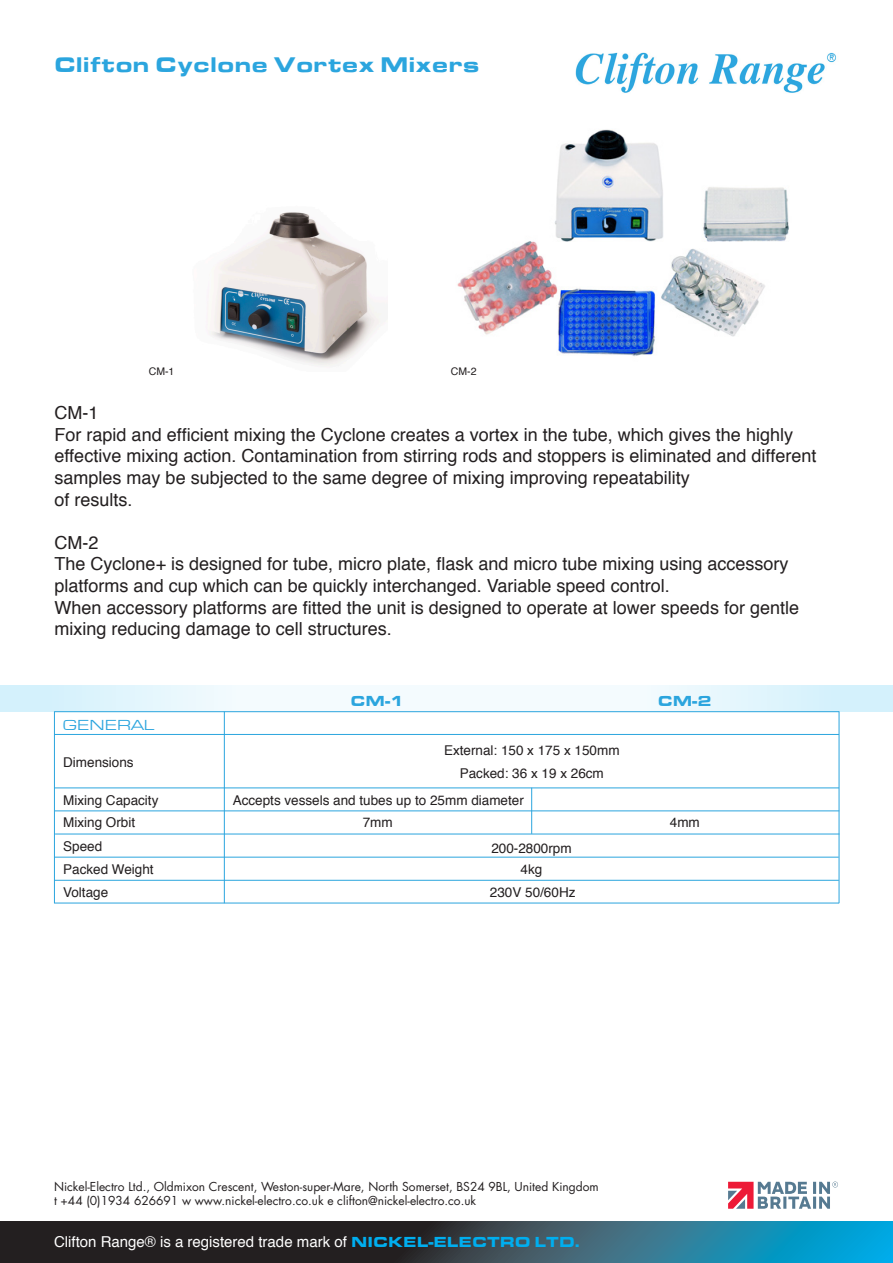
<style>
.page{position:relative;width:893px;height:1263px;background:#fff}
.page>*{position:absolute;margin:0;border:0;box-sizing:border-box;transform-origin:0 0}
.t1{font:900 21.9px "Eurostile Extended";color:#2ba5de}
.t2{font:18px/21.6px "Helvetica";color:#231f20}
.t3{font:15px "Helvetica";color:#fff}
.t4{font:900 15px "Eurostile Extended";color:#2ba5de}
.t5{font:15px "Eurostile Extended";color:#2ba5de}
.t6{font:13.5px "Helvetica";color:#231f20}
.t7{font:12px "Futura LT";color:#231f20}
.t8{font:10.5px "Helvetica";color:#231f20}
.s1{font-family:"Eurostile Extended";font-weight:900;color:#00aeef}
</style>
<div class="page">
<div style="left:0;top:685px;width:457px;height:27px;background:linear-gradient(to right,#d5f1fc,#fff)"></div>
<div style="left:424px;top:685px;width:469px;height:27px;background:linear-gradient(to right,#fdfeff,#d6f1fc)"></div>
<img style="left:575px;top:52px;width:261px;height:41px">
<hr style="left:54px;top:734px;width:785px;height:1px;background:#2ba5de">
<hr style="left:54px;top:711px;width:785px;height:1px;background:#2ba5de">
<hr style="left:54px;top:788px;width:785px;height:1px;background:#2ba5de">
<hr style="left:54px;top:880px;width:785px;height:1px;background:#2ba5de">
<hr style="left:55px;top:834px;width:784px;height:1px;background:#2ba5de">
<hr style="left:54px;top:857px;width:785px;height:1px;background:#2ba5de">
<hr style="left:55px;top:811px;width:784px;height:1px;background:#2ba5de">
<hr style="left:54px;top:903px;width:785px;height:1px;background:#2ba5de">
<hr style="left:224px;top:711px;width:1px;height:192px;background:#2ba5de">
<hr style="left:531px;top:788px;width:1px;height:46px;background:#2ba5de">
<hr style="left:54px;top:711px;width:1px;height:192px;background:#2ba5de">
<hr style="left:839px;top:711px;width:1px;height:192px;background:#2ba5de">
<img style="left:211px;top:212px;width:177px;height:154px">
<img style="left:457px;top:129px;width:332px;height:227px">
<svg style="left:728px;top:1181px;width:110px;height:28px"></svg>
<svg style="left:0;top:1222px;width:893px;height:41px;background:#264c5b"></svg>
<p class="t1" style="left:54px;top:52px;width:427px">Clifton Cyclone Vortex Mixers</p>
<p class="t8" style="left:149px;top:363px;width:27px">CM-1</p>
<p class="t8" style="left:451px;top:363px;width:27px">CM-2</p>
<p class="t2" style="left:55px;top:403px;width:45px">CM-1</p>
<p class="t2" style="left:55px;top:424px;width:763px">For rapid and efficient mixing the Cyclone creates a vortex in the tube, which gives the highly effective mixing action. Contamination from stirring rods and stoppers is eliminated and different samples may be subjected to the same degree of mixing improving repeatability</p>
<p class="t2" style="left:55px;top:489px;width:80px">of results.</p>
<p class="t2" style="left:55px;top:532px;width:45px">CM-2</p>
<p class="t2" style="left:55px;top:554px;width:735px">The Cyclone+ is designed for tube, micro plate, flask and micro tube mixing using accessory</p>
<p class="t2" style="left:55px;top:575px;width:617px">platforms and cup which can be quickly interchanged. Variable speed control.</p>
<p class="t2" style="left:55px;top:597px;width:746px">When accessory platforms are fitted the unit is designed to operate at lower speeds for gentle</p>
<p class="t2" style="left:55px;top:619px;width:339px">mixing reducing damage to cell structures.</p>
<p class="t5" style="left:62px;top:717px;width:94px">GENERAL</p>
<p class="t6" style="left:63px;top:751px;width:72px">Dimensions</p>
<p class="t6" style="left:63px;top:790px;width:97px">Mixing Capacity</p>
<p class="t6" style="left:63px;top:812px;width:74px">Mixing Orbit</p>
<p class="t6" style="left:63px;top:836px;width:41px">Speed</p>
<p class="t6" style="left:63px;top:859px;width:92px">Packed Weight</p>
<p class="t6" style="left:63px;top:882px;width:47px">Voltage</p>
<p class="t4" style="left:350px;top:692px;width:56px">CM-1</p>
<p class="t4" style="left:658px;top:692px;width:56px">CM-2</p>
<p class="t6" style="left:444px;top:740px;width:177px">External: 150 x 175 x 150mm</p>
<p class="t6" style="left:460px;top:762px;width:146px">Packed: 36 x 19 x 26cm</p>
<p class="t6" style="left:233px;top:790px;width:293px">Accepts vessels and tubes up to 25mm diameter</p>
<p class="t6" style="left:491px;top:838px;width:82px">200-2800rpm</p>
<p class="t6" style="left:363px;top:812px;width:31px">7mm</p>
<p class="t6" style="left:670px;top:812px;width:31px">4mm</p>
<p class="t6" style="left:521px;top:859px;width:23px">4kg</p>
<p class="t6" style="left:490px;top:882px;width:87px">230V 50/60Hz</p>
<p class="t7" style="left:54px;top:1179px;width:546px">Nickel-Electro Ltd., Oldmixon Crescent, Weston-super-Mare, North Somerset, BS24 9BL, United Kingdom</p>
<p class="t7" style="left:54px;top:1193px;width:424px">t +44 (0)1934 626691 w www.nickel-electro.co.uk e clifton@nickel-electro.co.uk</p>
<p class="t3" style="left:54px;top:1230px;width:527px">Clifton Range® is a registered trade mark of <span class="s1">NICKEL-ELECTRO LTD.</span></p>
</div>
